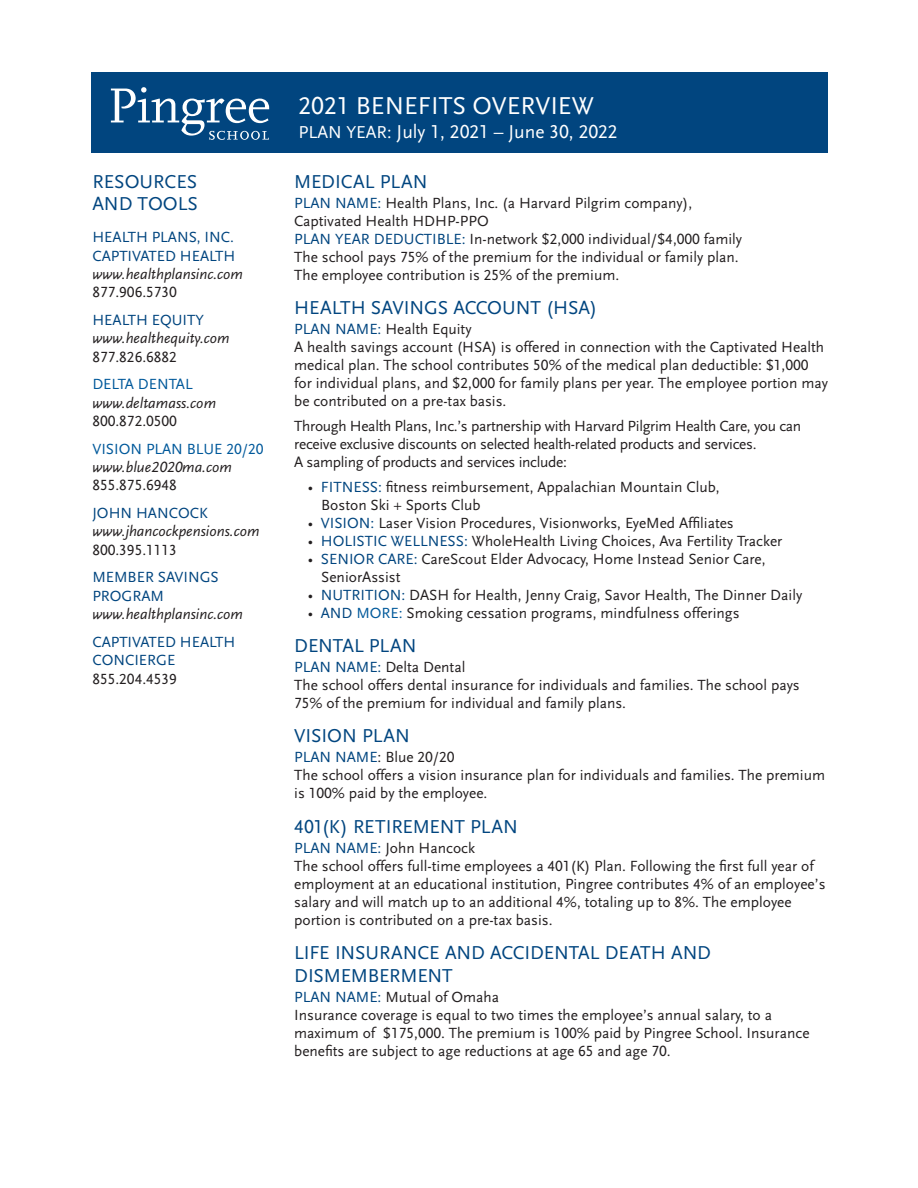
<style>
.page{position:relative;width:918px;height:1188px;background:#fff}
.page>*{position:absolute;margin:0;border:0;box-sizing:border-box;transform-origin:0 0}
._16pt_header{font:25.5px "Scala Sans LF";color:#fff}
.NLG_appendix_header{font:19.5px/23.4px "Scala Sans LF";letter-spacing:-.005em;color:#01457f}
._16pt_header-2{font:19.5px "Scala Sans LF";color:#fff}
.running_header_start{font:19.5px "Scala Sans LF";color:#01457f}
.t1{font:15.3px/18px "Scala Sans LF";color:#231f20}
.t2{font:italic 15.3px/18.5px "Scala Sans LF";color:#231f20}
.t3{font:15.3px/18px "Scala Sans LF";letter-spacing:-.02em;color:#231f20}
.t4{font:15.3px/18.5px "Scala Sans LF";color:#01457f}
.t5{font:15.3px "Scala Sans LF";color:#00599b}
.s1{font-style:normal}
.s2{font-size:18px}
.s3{color:#01457f}
.s4{color:#00599b}
</style>
<div class="page">
<div style="left:91px;top:72px;width:737px;height:80px;background:#01457f"></div>
<svg style="left:111px;top:87px;width:158px;height:53px"></svg>
<p class="NLG_appendix_header" style="left:92px;top:170px;width:106px">RESOURCES</p>
<p class="NLG_appendix_header" style="left:92px;top:192px;width:107px">AND TOOLS</p>
<p class="t4" style="left:92px;top:228px;width:145px">HEALTH PLANS, INC.<br>CAPTIVATED HEALTH</p>
<p class="t2" style="left:92px;top:265px;width:152px">www.healthplansinc.com<br><span class="s1">877.906.5730</span></p>
<p class="t4" style="left:92px;top:311px;width:113px">HEALTH EQUITY</p>
<p class="t2" style="left:92px;top:329px;width:139px">www.healthequity.com<br><span class="s1">877.826.6882</span></p>
<p class="t5" style="left:92px;top:376px;width:102px">DELTA DENTAL</p>
<p class="t2" style="left:92px;top:394px;width:125px">www.deltamass.com<br><span class="s1">800.872.0500</span></p>
<p class="t5" style="left:92px;top:440px;width:173px">VISION PLAN BLUE 20/20</p>
<p class="t2" style="left:92px;top:458px;width:141px">www.blue2020ma.com<br><span class="s1">855.875.6948</span></p>
<p class="t4" style="left:92px;top:504px;width:117px">JOHN HANCOCK</p>
<p class="t2" style="left:92px;top:522px;width:169px">www.jhancockpensions.com<br><span class="s1">800.395.1113</span></p>
<p class="t4" style="left:92px;top:568px;width:128px">MEMBER SAVINGS</p>
<p class="t4" style="left:92px;top:587px;width:73px">PROGRAM</p>
<p class="t2" style="left:92px;top:605px;width:152px">www.healthplansinc.com</p>
<p class="t4" style="left:92px;top:633px;width:145px">CAPTIVATED HEALTH<br>CONCIERGE</p>
<p class="t1" style="left:92px;top:670px;width:86px">855.204.4539</p>
<p class="_16pt_header" style="left:299px;top:92px;width:297px">2021 BENEFITS OVERVIEW</p>
<p class="_16pt_header-2" style="left:299px;top:121px;width:321px"><span class="s2">PLAN YEAR:</span> July 1, 2021 – June 30, 2022</p>
<p class="running_header_start" style="left:294px;top:171px;width:135px">MEDICAL PLAN</p>
<p class="t1" style="left:294px;top:194px;width:400px"><span class="s3">PLAN NAME:</span> Health Plans, Inc. (a Harvard Pilgrim company),<br>Captivated Health HDHP-PPO</p>
<p class="t1" style="left:294px;top:230px;width:449px"><span class="s3">PLAN YEAR DEDUCTIBLE:</span> In-network $2,000 individual/$4,000 family</p>
<p class="t1" style="left:294px;top:248px;width:446px">The school pays 75% of the premium for the individual or family plan.<br>The employee contribution is 25% of the premium.</p>
<p class="NLG_appendix_header" style="left:294px;top:296px;width:304px">HEALTH SAVINGS ACCOUNT (HSA)</p>
<p class="t1" style="left:294px;top:320px;width:179px"><span class="s3">PLAN NAME:</span> Health Equity</p>
<p class="t1" style="left:294px;top:338px;width:535px">A health savings account (HSA) is offered in connection with the Captivated Health medical plan. The school contributes 50% of the medical plan deductible: $1,000 for individual plans, and $2,000 for family plans per year. The employee portion may be contributed on a pre-tax basis.</p>
<p class="t3" style="left:294px;top:417px;width:509px">Through Health Plans, Inc.’s partnership with Harvard Pilgrim Health Care, you can receive exclusive discounts on selected health-related products and services.<br>A sampling of products and services include:</p>
<p class="t1" style="left:321px;top:478px;width:400px;text-indent:-14px">• <span class="s3">FITNESS:</span> fitness reimbursement, Appalachian Mountain Club,<br>Boston Ski + Sports Club</p>
<p class="t1" style="left:308px;top:514px;width:428px">• <span class="s3">VISION:</span> Laser Vision Procedures, Visionworks, EyeMed Affiliates</p>
<p class="t1" style="left:308px;top:532px;width:476px">• <span class="s3">HOLISTIC WELLNESS:</span> WholeHealth Living Choices, Ava Fertility Tracker</p>
<p class="t1" style="left:321px;top:550px;width:446px;text-indent:-14px">• <span class="s3">SENIOR CARE:</span> CareScout Elder Advocacy, Home Instead Senior Care,<br>SeniorAssist</p>
<p class="t1" style="left:308px;top:586px;width:496px">• <span class="s3">NUTRITION:</span> DASH for Health, Jenny Craig, Savor Health, The Dinner Daily</p>
<p class="t1" style="left:308px;top:604px;width:433px">• <span class="s3">AND</span> <span class="s4">MORE:</span> Smoking cessation programs, mindfulness offerings</p>
<p class="NLG_appendix_header" style="left:294px;top:634px;width:124px">DENTAL PLAN</p>
<p class="t1" style="left:294px;top:658px;width:173px"><span class="s3">PLAN NAME:</span> Delta Dental</p>
<p class="t1" style="left:294px;top:676px;width:507px">The school offers dental insurance for individuals and families. The school pays<br>75% of the premium for individual and family plans.</p>
<p class="NLG_appendix_header" style="left:294px;top:725px;width:117px">VISION PLAN</p>
<p class="t1" style="left:294px;top:749px;width:162px"><span class="s3">PLAN NAME</span>: Blue 20/20</p>
<p class="t1" style="left:294px;top:767px;width:532px">The school offers a vision insurance plan for individuals and families. The premium is 100% paid by the employee.</p>
<p class="NLG_appendix_header" style="left:294px;top:815px;width:225px">401(K) RETIREMENT PLAN</p>
<p class="t1" style="left:294px;top:839px;width:182px"><span class="s3">PLAN NAME:</span> John Hancock</p>
<p class="t1" style="left:294px;top:857px;width:533px">The school offers full-time employees a 401(K) Plan. Following the first full year of employment at an educational institution, Pingree contributes 4% of an employee’s salary and will match up to an additional 4%, totaling up to 8%. The employee portion is contributed on a pre-tax basis.</p>
<p class="NLG_appendix_header" style="left:294px;top:941px;width:418px">LIFE INSURANCE AND ACCIDENTAL DEATH AND<br>DISMEMBERMENT</p>
<p class="t1" style="left:294px;top:989px;width:206px"><span class="s3">PLAN NAME:</span> Mutual of Omaha</p>
<p class="t1" style="left:294px;top:1007px;width:517px">Insurance coverage is equal to two times the employee’s annual salary, to a maximum of $175,000. The premium is 100% paid by Pingree School. Insurance benefits are subject to age reductions at age 65 and age 70.</p>
</div>
